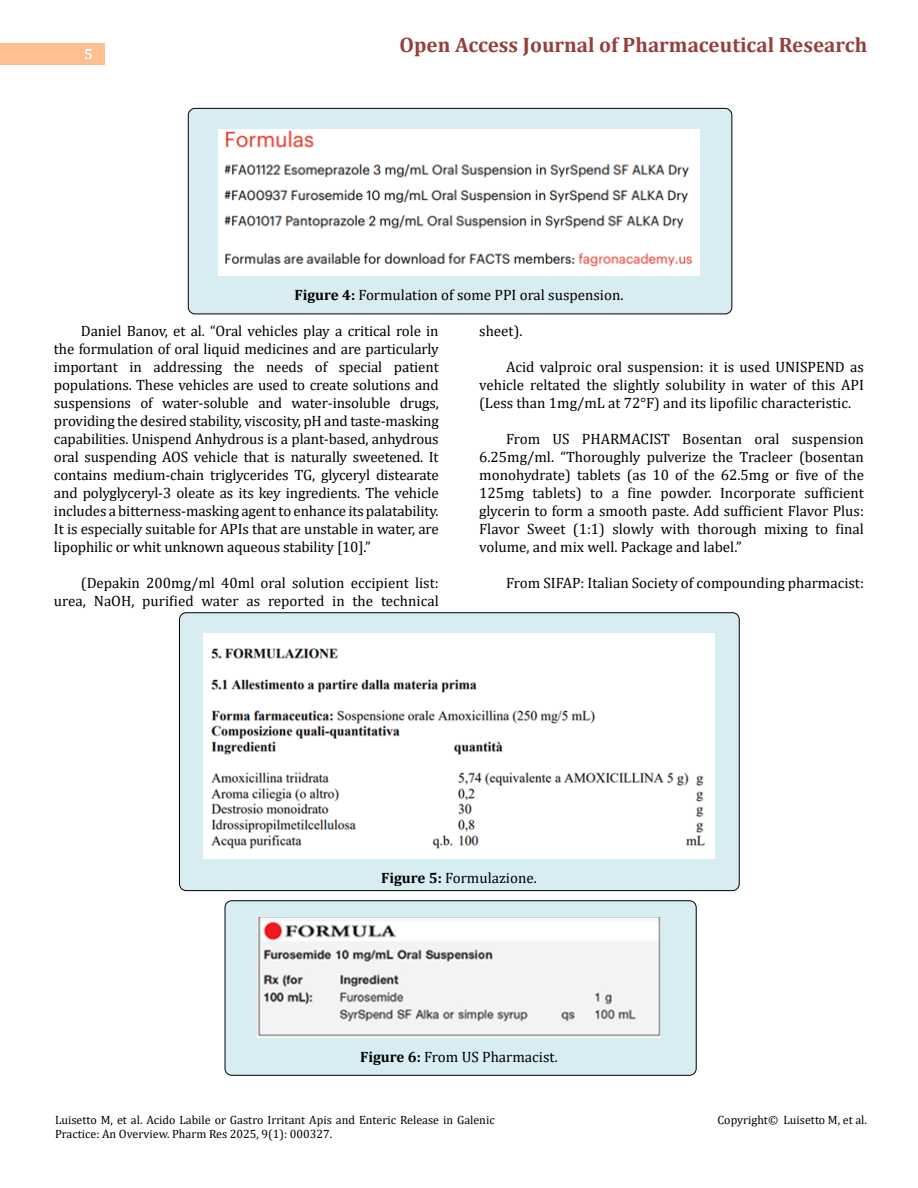
<style>
.page{position:relative;width:918px;height:1188px;background:#fff}
.page>*{position:absolute;margin:0;border:0;box-sizing:border-box;transform-origin:0 0}
.t1{font:700 21px "Cambria";color:#953f3c}
.t2{font:15px/18px "Cambria";color:#000;text-align:justify}
.t3{font:700 15px "Cambria";color:#fff}
.t4{font:12px/14.4px "Cambria";color:#000}
.s1{font-weight:700}
</style>
<div class="page">
<div style="left:0;top:43px;width:105px;height:21px;background:#ffbf91"></div>
<div style="left:225px;top:901px;width:471px;height:174px;background:#d8edf2;border-radius:7px"></div>
<div style="left:225px;top:900px;width:472px;height:176px;border:1px solid #000;border-radius:7px"></div>
<div style="left:179px;top:613px;width:560px;height:278px;background:#d8edf2;border-radius:7px"></div>
<div style="left:179px;top:612px;width:561px;height:279px;border:1px solid #000;border-radius:7px"></div>
<div style="left:188px;top:108px;width:544px;height:206px;background:#d8edf2;border-radius:7px"></div>
<div style="left:188px;top:108px;width:544px;height:206px;border:1px solid #000;border-radius:7px"></div>
<img style="left:218px;top:129px;width:482px;height:146px">
<img style="left:203px;top:634px;width:512px;height:225px">
<img style="left:257px;top:918px;width:404px;height:120px">
<p class="t3" style="left:84px;top:44px;width:10px">5</p>
<h1 class="t1" style="left:399px;top:30px;width:469px">Open Access Journal of Pharmaceutical Research</h1>
<p class="t2" style="left:294px;top:286px;width:331px"><span class="s1">Figure 4:</span> Formulation of some PPI oral suspension.</p>
<p class="t2" style="left:54px;top:322px;width:386px;text-indent:27px">Daniel Banov, et al. “Oral vehicles play a critical role in the formulation of oral liquid medicines and are particularly important in addressing the needs of special patient populations. These vehicles are used to create solutions and suspensions of water-soluble and water-insoluble drugs, providing the desired stability, viscosity, pH and taste-masking capabilities. Unispend Anhydrous is a plant-based, anhydrous oral suspending AOS vehicle that is naturally sweetened. It contains medium-chain triglycerides TG, glyceryl distearate and polyglyceryl-3 oleate as its key ingredients. The vehicle includes a bitterness-masking agent to enhance its palatability.<br>It is especially suitable for APIs that are unstable in water, are lipophilic or whit unknown aqueous stability [10].”</p>
<p class="t2" style="left:54px;top:574px;width:386px;text-align:right">(Depakin 200mg/ml 40ml oral solution eccipient list: urea, NaOH, purified water as reported in the technical</p>
<p class="t2" style="left:479px;top:322px;width:45px">sheet).</p>
<p class="t2" style="left:479px;top:358px;width:386px;text-indent:27px">Acid valproic oral suspension: it is used UNISPEND as vehicle reltated the slightly solubility in water of this API (Less than 1mg/mL at 72°F) and its lipofilic characteristic.</p>
<p class="t2" style="left:479px;top:430px;width:386px;text-indent:27px">From US PHARMACIST Bosentan oral suspension 6.25mg/ml. “Thoroughly pulverize the Tracleer (bosentan monohydrate) tablets (as 10 of the 62.5mg or five of the 125mg tablets) to a fine powder. Incorporate sufficient glycerin to form a smooth paste. Add sufficient Flavor Plus:<br>Flavor Sweet (1:1) slowly with thorough mixing to final volume, and mix well. Package and label.”</p>
<p class="t2" style="left:506px;top:574px;width:359px">From SIFAP: Italian Society of compounding pharmacist:</p>
<p class="t2" style="left:381px;top:869px;width:157px"><span class="s1">Figure 5:</span> Formulazione.</p>
<p class="t2" style="left:360px;top:1048px;width:199px"><span class="s1">Figure 6:</span> From US Pharmacist.</p>
<p class="t4" style="left:55px;top:1112px;width:441px">Luisetto M, et al. Acido Labile or Gastro Irritant Apis and Enteric Release in Galenic<br>Practice: An Overview. Pharm Res 2025, 9(1): 000327.</p>
<p class="t4" style="left:718px;top:1112px;width:151px">Copyright© Luisetto M, et al.</p>
</div>
